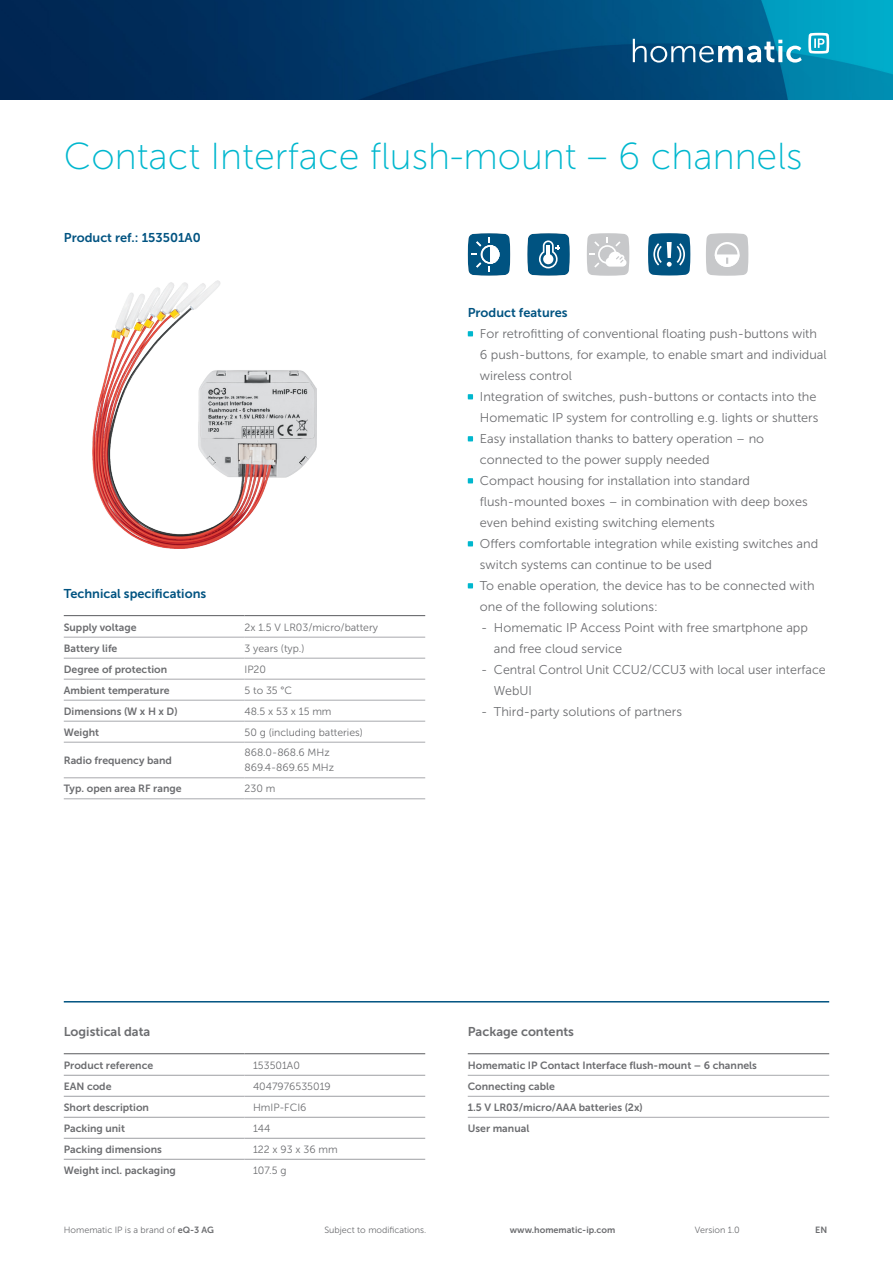
<style>
.page{position:relative;width:893px;height:1263px;background:#fff}
.page>*{position:absolute;margin:0;border:0;box-sizing:border-box;transform-origin:0 0}
.Headline{font:37.5px "Museo Sans 100";color:#00b7ce}
.Fließtext{font:12.75px/21px "Museo Sans 300";color:#6c6d70}
.Zwischenüberschrift{font:12.75px "Museo Sans 700";color:#005381}
.Subheadline{font:12.75px "Museo Sans 700";color:#6c6d70}
.Subheadline-2{font:12.75px "Museo Sans 700";color:#005381}
.Tabelle_bold_700{font:10.5px "Museo Sans 700";color:#6c6d70}
.Tabelle_regular_300{font:10.5px "Museo Sans 300";color:#6c6d70}
.Fußnote{font:9px "Museo Sans 300";color:#6c6d70}
.Fußnote-2{font:9px "Museo Sans 700";color:#6c6d70}
.s1{font-family:"Museo Sans 700"}
</style>
<div class="page">
<hr style="left:64px;top:1001px;width:765px;height:1px;background:#005381">
<svg style="left:468px;top:331px;width:5px;height:5px"></svg>
<svg style="left:468px;top:394px;width:5px;height:5px"></svg>
<svg style="left:468px;top:436px;width:5px;height:5px"></svg>
<svg style="left:468px;top:478px;width:5px;height:5px"></svg>
<svg style="left:468px;top:541px;width:5px;height:5px"></svg>
<svg style="left:468px;top:583px;width:5px;height:5px"></svg>
<hr style="left:64px;top:615px;width:180px;height:1px;background:#6c6d70">
<hr style="left:244px;top:615px;width:181px;height:1px;background:#6c6d70">
<hr style="left:64px;top:637px;width:180px;height:1px;background:#a8a9ad">
<hr style="left:244px;top:637px;width:181px;height:1px;background:#a8a9ad">
<hr style="left:64px;top:658px;width:180px;height:1px;background:#a8a9ad">
<hr style="left:244px;top:658px;width:181px;height:1px;background:#a8a9ad">
<hr style="left:64px;top:679px;width:180px;height:1px;background:#a8a9ad">
<hr style="left:244px;top:679px;width:181px;height:1px;background:#a8a9ad">
<hr style="left:64px;top:700px;width:180px;height:1px;background:#a8a9ad">
<hr style="left:244px;top:700px;width:181px;height:1px;background:#a8a9ad">
<hr style="left:64px;top:721px;width:180px;height:1px;background:#a8a9ad">
<hr style="left:244px;top:721px;width:181px;height:1px;background:#a8a9ad">
<hr style="left:64px;top:742px;width:180px;height:1px;background:#a8a9ad">
<hr style="left:244px;top:742px;width:181px;height:1px;background:#a8a9ad">
<hr style="left:64px;top:777px;width:180px;height:1px;background:#a8a9ad">
<hr style="left:244px;top:777px;width:181px;height:1px;background:#a8a9ad">
<hr style="left:64px;top:798px;width:180px;height:1px;background:#a8a9ad">
<hr style="left:244px;top:798px;width:181px;height:1px;background:#a8a9ad">
<hr style="left:468px;top:1075px;width:361px;height:1px;background:#a8a9ad">
<hr style="left:468px;top:1096px;width:361px;height:1px;background:#a8a9ad">
<hr style="left:468px;top:1117px;width:361px;height:1px;background:#a8a9ad">
<hr style="left:468px;top:1053px;width:361px;height:1px;background:#6c6d70">
<hr style="left:64px;top:1075px;width:180px;height:1px;background:#a8a9ad">
<hr style="left:244px;top:1075px;width:181px;height:1px;background:#a8a9ad">
<hr style="left:64px;top:1096px;width:180px;height:1px;background:#a8a9ad">
<hr style="left:244px;top:1096px;width:181px;height:1px;background:#a8a9ad">
<hr style="left:64px;top:1117px;width:180px;height:1px;background:#a8a9ad">
<hr style="left:244px;top:1117px;width:181px;height:1px;background:#a8a9ad">
<hr style="left:64px;top:1138px;width:180px;height:1px;background:#a8a9ad">
<hr style="left:244px;top:1138px;width:181px;height:1px;background:#a8a9ad">
<hr style="left:64px;top:1159px;width:180px;height:1px;background:#a8a9ad">
<hr style="left:244px;top:1159px;width:181px;height:1px;background:#a8a9ad">
<hr style="left:64px;top:1053px;width:180px;height:1px;background:#6c6d70">
<hr style="left:244px;top:1053px;width:181px;height:1px;background:#6c6d70">
<img style="left:92px;top:280px;width:224px;height:268px">
<svg style="left:587px;top:233px;width:42px;height:43px"></svg>
<svg style="left:468px;top:233px;width:42px;height:43px;background:#327499"></svg>
<svg style="left:706px;top:233px;width:42px;height:43px"></svg>
<svg style="left:527px;top:233px;width:43px;height:43px;background:#36779b"></svg>
<svg style="left:648px;top:233px;width:42px;height:42px;background:#2a6f95"></svg>
<img style="left:0;top:0;width:893px;height:99px">
<svg style="left:633px;top:39px;width:169px;height:24px"></svg>
<svg style="left:808px;top:33px;width:21px;height:21px"></svg>
<p class="Headline" style="left:64px;top:136px;width:740px">Contact Interface flush-mount – 6 channels</p>
<p class="Subheadline-2" style="left:64px;top:231px;width:138px">Product ref.: 153501A0</p>
<p class="Zwischenüberschrift" style="left:64px;top:587px;width:144px">Technical specifications</p>
<p class="Tabelle_bold_700" style="left:64px;top:621px;width:74px">Supply voltage</p>
<p class="Tabelle_regular_300" style="left:244px;top:621px;width:135px">2x 1.5 V LR03/micro/battery</p>
<p class="Tabelle_bold_700" style="left:64px;top:642px;width:55px">Battery life</p>
<p class="Tabelle_regular_300" style="left:244px;top:642px;width:62px">3 years (typ.)</p>
<p class="Tabelle_bold_700" style="left:64px;top:663px;width:105px">Degree of protection</p>
<p class="Tabelle_regular_300" style="left:244px;top:663px;width:23px">IP20</p>
<p class="Tabelle_bold_700" style="left:64px;top:684px;width:107px">Ambient temperature</p>
<p class="Tabelle_regular_300" style="left:244px;top:684px;width:49px">5 to 35 °C</p>
<p class="Tabelle_bold_700" style="left:64px;top:705px;width:115px">Dimensions (W x H x D)</p>
<p class="Tabelle_regular_300" style="left:244px;top:705px;width:89px">48.5 x 53 x 15 mm</p>
<p class="Tabelle_bold_700" style="left:64px;top:726px;width:37px">Weight</p>
<p class="Tabelle_regular_300" style="left:244px;top:726px;width:120px">50 g (including batteries)</p>
<p class="Tabelle_bold_700" style="left:64px;top:754px;width:110px">Radio frequency band</p>
<p class="Tabelle_regular_300" style="left:244px;top:747px;width:87px">868.0-868.6 MHz</p>
<p class="Tabelle_regular_300" style="left:244px;top:762px;width:91px">869.4-869.65 MHz</p>
<p class="Tabelle_bold_700" style="left:64px;top:783px;width:119px">Typ. open area RF range</p>
<p class="Tabelle_regular_300" style="left:244px;top:783px;width:32px">230 m</p>
<p class="Zwischenüberschrift" style="left:468px;top:305px;width:101px">Product features</p>
<p class="Fließtext" style="left:480px;top:323px;width:348px">For retrofitting of conventional floating push-buttons with<br>6 push-buttons, for example, to enable smart and individual wireless control</p>
<p class="Fließtext" style="left:480px;top:386px;width:340px">Integration of switches, push-buttons or contacts into the<br>Homematic IP system for controlling e.g. lights or shutters</p>
<p class="Fließtext" style="left:480px;top:428px;width:286px">Easy installation thanks to battery operation – no connected to the power supply needed</p>
<p class="Fließtext" style="left:480px;top:470px;width:329px">Compact housing for installation into standard flush-mounted boxes – in combination with deep boxes even behind existing switching elements</p>
<p class="Fließtext" style="left:480px;top:533px;width:340px">Offers comfortable integration while existing switches and switch systems can continue to be used</p>
<p class="Fließtext" style="left:480px;top:575px;width:336px">To enable operation, the device has to be connected with one of the following solutions:</p>
<p class="Fließtext" style="left:494px;top:617px;width:316px;text-indent:-13px">- Homematic IP Access Point with free smartphone app and free cloud service</p>
<p class="Fließtext" style="left:494px;top:659px;width:333px;text-indent:-13px">- Central Control Unit CCU2/CCU3 with local user interface<br>WebUI</p>
<p class="Fließtext" style="left:481px;top:701px;width:202px">- Third-party solutions of partners</p>
<p class="Subheadline" style="left:64px;top:1025px;width:88px">Logistical data</p>
<p class="Tabelle_bold_700" style="left:64px;top:1059px;width:91px">Product reference</p>
<p class="Tabelle_regular_300" style="left:253px;top:1059px;width:48px">153501A0</p>
<p class="Tabelle_bold_700" style="left:64px;top:1080px;width:49px">EAN code</p>
<p class="Tabelle_regular_300" style="left:253px;top:1080px;width:79px">4047976535019</p>
<p class="Tabelle_bold_700" style="left:64px;top:1101px;width:87px">Short description</p>
<p class="Tabelle_regular_300" style="left:253px;top:1101px;width:55px">HmIP-FCI6</p>
<p class="Tabelle_bold_700" style="left:64px;top:1122px;width:63px">Packing unit</p>
<p class="Tabelle_regular_300" style="left:253px;top:1122px;width:19px">144</p>
<p class="Tabelle_bold_700" style="left:64px;top:1143px;width:100px">Packing dimensions</p>
<p class="Tabelle_regular_300" style="left:253px;top:1143px;width:86px">122 x 93 x 36 mm</p>
<p class="Tabelle_bold_700" style="left:64px;top:1164px;width:114px">Weight incl. packaging</p>
<p class="Tabelle_regular_300" style="left:253px;top:1164px;width:35px">107.5 g</p>
<p class="Subheadline" style="left:468px;top:1025px;width:108px">Package contents</p>
<p class="Tabelle_bold_700" style="left:468px;top:1059px;width:291px">Homematic IP Contact Interface flush-mount – 6 channels</p>
<p class="Tabelle_bold_700" style="left:468px;top:1080px;width:89px">Connecting cable</p>
<p class="Tabelle_bold_700" style="left:468px;top:1101px;width:177px">1.5 V LR03/micro/AAA batteries (2x)</p>
<p class="Tabelle_bold_700" style="left:468px;top:1122px;width:63px">User manual</p>
<p class="Fußnote" style="left:64px;top:1225px;width:152px">Homematic IP is a brand of <span class="s1">eQ-3 AG</span></p>
<p class="Fußnote" style="left:324px;top:1225px;width:103px">Subject to modifications.</p>
<p class="Fußnote-2" style="left:510px;top:1225px;width:107px">www.homematic-ip.com</p>
<p class="Fußnote" style="left:695px;top:1225px;width:46px">Version 1.0</p>
<p class="Fußnote-2" style="left:815px;top:1225px;width:14px">EN</p>
</div>
